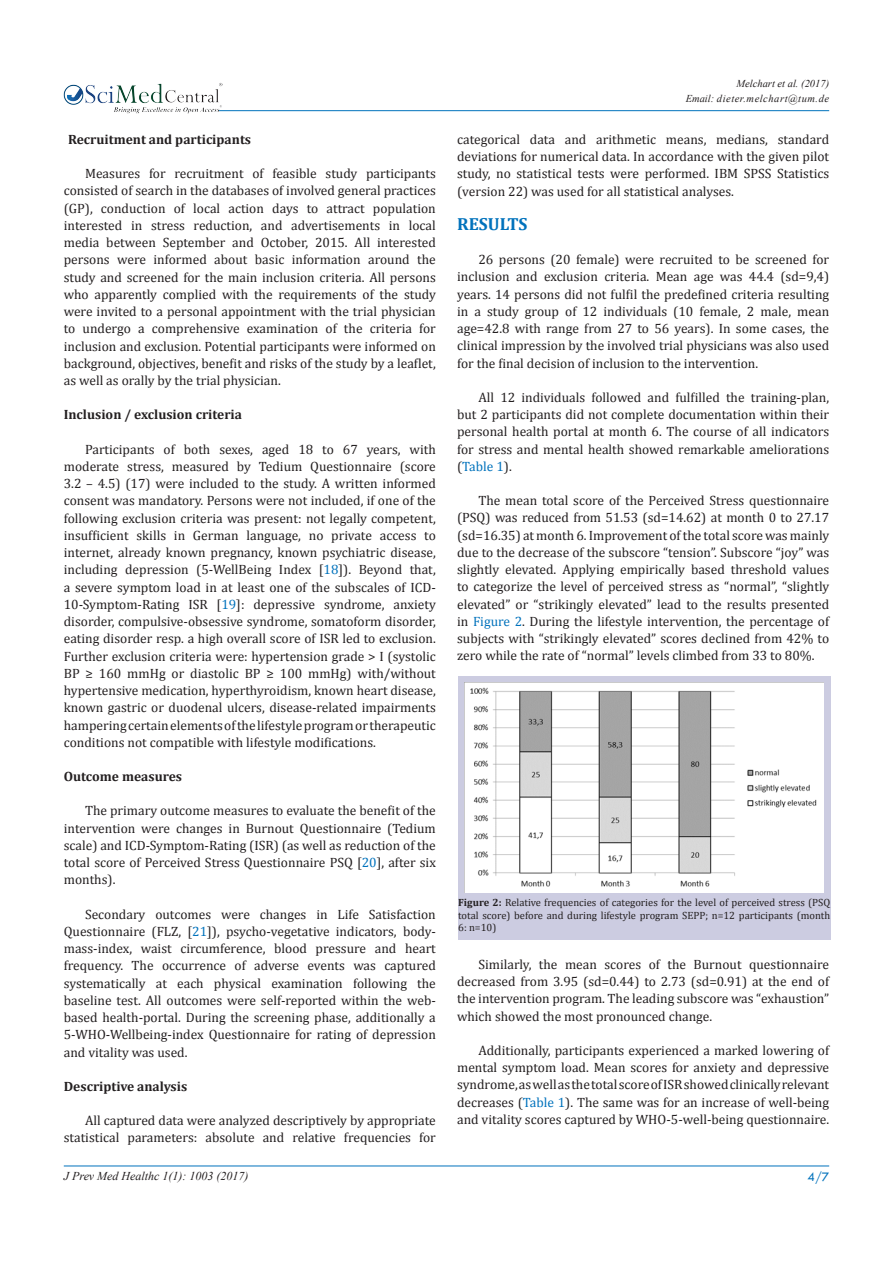
<style>
.page{position:relative;width:893px;height:1263px;background:#fff}
.page>*{position:absolute;margin:0;border:0;box-sizing:border-box;transform-origin:0 0}
.t1{font:700 17.55px "Cambria";color:#0072bc}
.t2{font:13.5px/17.2px "Cambria";color:#231f20;text-align:justify}
.t3{font:700 13.5px "Cambria";color:#231f20}
.t4{font:13.5px "Tw Cen";color:#0072bc}
.t5{font:italic 12px "Times New Roman";color:#231f20}
.t6{font:10.5px/12.6px "Cambria";color:#231f20;text-align:justify}
.t7{font:italic 10.5px/15px "Times New Roman";color:#231f20;text-align:right}
.s1{color:#0072bc}
.s2{font-weight:700}
</style>
<div class="page">
<hr style="left:64px;top:1166px;width:765px;height:1px;background:#0072bc">
<hr style="left:219px;top:110px;width:610px;height:1px;background:#0072bc">
<img style="left:64px;top:83px;width:158px;height:30px">
<div style="left:458px;top:677px;width:372px;height:263px;background:#cccce1"></div>
<img style="left:465px;top:683px;width:359px;height:209px">
<p class="t3" style="left:68px;top:130px;width:185px">Recruitment and participants</p>
<p class="t2" style="left:64px;top:165px;width:374px;text-indent:21px">Measures for recruitment of feasible study participants consisted of search in the databases of involved general practices (GP), conduction of local action days to attract population interested in stress reduction, and advertisements in local media between September and October, 2015. All interested persons were informed about basic information around the study and screened for the main inclusion criteria. All persons who apparently complied with the requirements of the study were invited to a personal appointment with the trial physician to undergo a comprehensive examination of the criteria for inclusion and exclusion. Potential participants were informed on background, objectives, benefit and risks of the study by a leaflet, as well as orally by the trial physician.</p>
<p class="t3" style="left:64px;top:405px;width:180px">Inclusion / exclusion criteria</p>
<p class="t2" style="left:64px;top:440px;width:374px;text-indent:21px">Participants of both sexes, aged 18 to 67 years, with moderate stress, measured by Tedium Questionnaire (score 3.2 – 4.5) (17) were included to the study. A written informed consent was mandatory. Persons were not included, if one of the following exclusion criteria was present: not legally competent, insufficient skills in German language, no private access to internet, already known pregnancy, known psychiatric disease, including depression (5-WellBeing Index [<span class="s1">18</span>]). Beyond that, a severe symptom load in at least one of the subscales of ICD-10-Symptom-Rating ISR [<span class="s1">19</span>]: depressive syndrome, anxiety disorder, compulsive-obsessive syndrome, somatoform disorder, eating disorder resp. a high overall score of ISR led to exclusion.<br>Further exclusion criteria were: hypertension grade &gt; I (systolic BP ≥ 160 mmHg or diastolic BP ≥ 100 mmHg) with/without hypertensive medication, hyperthyroidism, known heart disease, known gastric or duodenal ulcers, disease-related impairments hampering certain elements of the lifestyle program or therapeutic conditions not compatible with lifestyle modifications.</p>
<p class="t3" style="left:64px;top:767px;width:120px">Outcome measures</p>
<p class="t2" style="left:64px;top:802px;width:374px;text-indent:21px">The primary outcome measures to evaluate the benefit of the intervention were changes in Burnout Questionnaire (Tedium scale) and ICD-Symptom-Rating (ISR) (as well as reduction of the total score of Perceived Stress Questionnaire PSQ [<span class="s1">20</span>], after six months).</p>
<p class="t2" style="left:64px;top:905px;width:374px;text-indent:21px">Secondary outcomes were changes in Life Satisfaction Questionnaire (FLZ, [<span class="s1">21</span>]), psycho-vegetative indicators, body&shy;mass-index, waist circumference, blood pressure and heart frequency. The occurrence of adverse events was captured systematically at each physical examination following the baseline test. All outcomes were self-reported within the web&shy;based health-portal. During the screening phase, additionally a 5-WHO-Wellbeing-index Questionnaire for rating of depression and vitality was used.</p>
<p class="t3" style="left:64px;top:1077px;width:125px">Descriptive analysis</p>
<p class="t2" style="left:64px;top:1112px;width:374px;text-align:right">All captured data were analyzed descriptively by appropriate statistical parameters: absolute and relative frequencies for</p>
<p class="t7" style="left:686px;top:76px;width:145px">Melchart et al. (2017)<br>Email: dieter.melchart@tum.de</p>
<p class="t2" style="left:457px;top:130px;width:374px">categorical data and arithmetic means, medians, standard deviations for numerical data. In accordance with the given pilot study, no statistical tests were performed. IBM SPSS Statistics (version 22) was used for all statistical analyses.</p>
<p class="t1" style="left:457px;top:211px;width:72px">RESULTS</p>
<p class="t2" style="left:457px;top:251px;width:374px;text-indent:21px">26 persons (20 female) were recruited to be screened for inclusion and exclusion criteria. Mean age was 44.4 (sd=9,4) years. 14 persons did not fulfil the predefined criteria resulting in a study group of 12 individuals (10 female, 2 male, mean age=42.8 with range from 27 to 56 years). In some cases, the clinical impression by the involved trial physicians was also used for the final decision of inclusion to the intervention.</p>
<p class="t2" style="left:457px;top:388px;width:374px;text-indent:21px">All 12 individuals followed and fulfilled the training-plan, but 2 participants did not complete documentation within their personal health portal at month 6. The course of all indicators for stress and mental health showed remarkable ameliorations (<span class="s1">Table 1</span>).</p>
<p class="t2" style="left:457px;top:492px;width:374px;text-indent:21px">The mean total score of the Perceived Stress questionnaire (PSQ) was reduced from 51.53 (sd=14.62) at month 0 to 27.17 (sd=16.35) at month 6. Improvement of the total score was mainly due to the decrease of the subscore “tension”. Subscore “joy” was slightly elevated. Applying empirically based threshold values to categorize the level of perceived stress as “normal”, “slightly elevated” or “strikingly elevated” lead to the results presented in <span class="s1">Figure 2</span>. During the lifestyle intervention, the percentage of subjects with “strikingly elevated” scores declined from 42% to zero while the rate of “normal” levels climbed from 33 to 80%.</p>
<p class="t6" style="left:458px;top:896px;width:374px"><span class="s2">Figure 2:</span> Relative frequencies of categories for the level of perceived stress (PSQ total score) before and during lifestyle program SEPP; n=12 participants (month 6: n=10)</p>
<p class="t2" style="left:457px;top:956px;width:374px;text-indent:21px">Similarly, the mean scores of the Burnout questionnaire decreased from 3.95 (sd=0.44) to 2.73 (sd=0.91) at the end of the intervention program. The leading subscore was “exhaustion” which showed the most pronounced change.</p>
<p class="t2" style="left:457px;top:1042px;width:374px;text-indent:21px">Additionally, participants experienced a marked lowering of mental symptom load. Mean scores for anxiety and depressive syndrome, as well as the total score of ISR showed clinically relevant decreases (<span class="s1">Table 1</span>). The same was for an increase of well-being and vitality scores captured by WHO-5-well-being questionnaire.</p>
<p class="t5" style="left:64px;top:1167px;width:186px">J Prev Med Healthc 1(1): 1003 (2017)</p>
<p class="t4" style="left:807px;top:1168px;width:23px">4/7</p>
</div>
